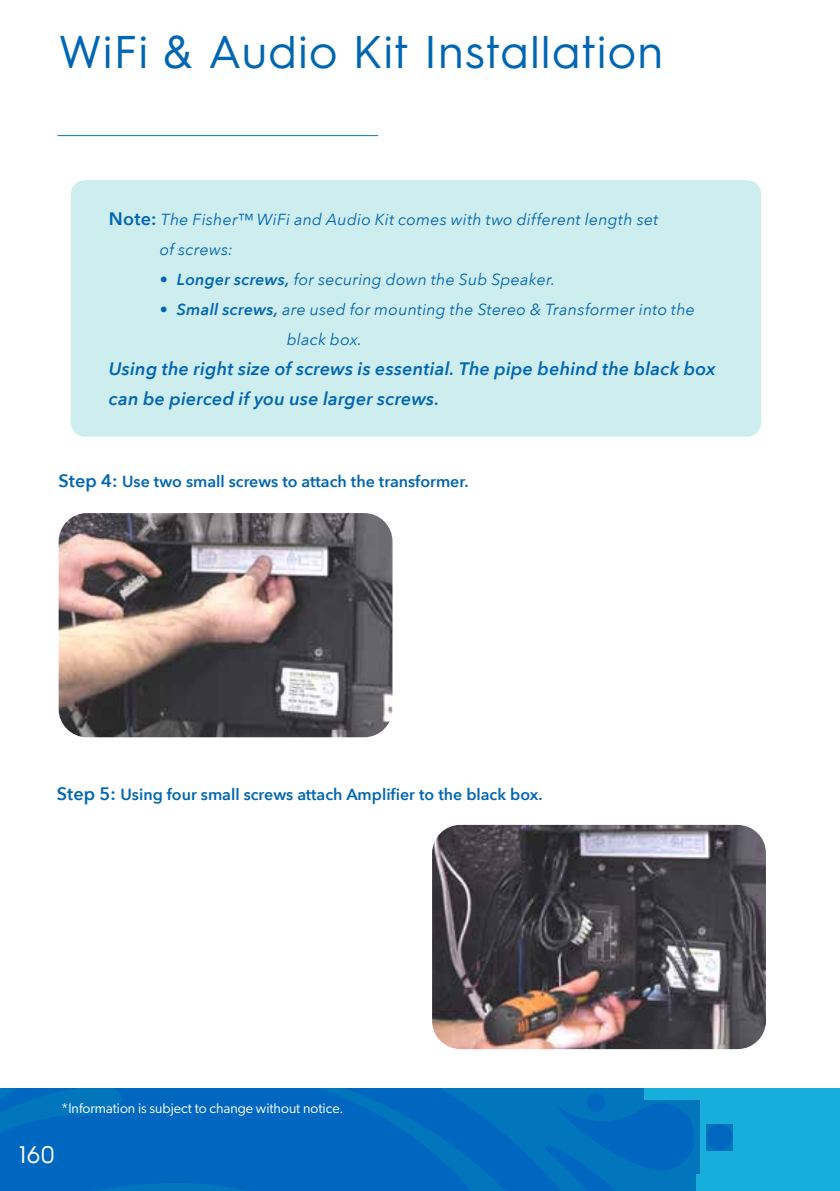
<style>
.page{position:relative;width:840px;height:1191px;background:#fff}
.page>*{position:absolute;margin:0;border:0;box-sizing:border-box;transform-origin:0 0}
.t1{font:46px "Hurme Geometric Sans 3";letter-spacing:.015em;color:#0066b3}
.t2{font:24px "Hurme Geometric Sans 3";color:#fff}
.t3{font:italic 600 18px/30px "Avenir Next";letter-spacing:.015em;color:#0066b3}
.t4{font:italic 16px/30px "Avenir Next";letter-spacing:.015em;color:#0066b3}
.t5{font:600 16px "Avenir Next";color:#0066b3}
.t6{font:14px "Gibson";color:#fff}
.s1{font-weight:600;font-style:normal;font-size:18px}
.s2{font-weight:600}
.s3{font-size:18px}
</style>
<div class="page">
<div style="left:0;top:1089px;width:839px;height:102px;background:#17aedb"></div>
<hr style="left:57px;top:135px;width:321px;height:1px;background:#0b74bb">
<svg style="left:0;top:1089px;width:643px;height:102px;background:#0069bf"></svg>
<div style="left:706px;top:1124px;width:25px;height:26px;background:#0067c0;border-radius:50%"></div>
<svg style="left:543px;top:1092px;width:155px;height:99px;background:#0171be"></svg>
<div style="left:71px;top:180px;width:689px;height:257px;background:#ceedee;border-radius:14px"></div>
<img style="left:59px;top:513px;width:333px;height:224px">
<img style="left:432px;top:825px;width:333px;height:224px">
<h1 class="t1" style="left:59px;top:20px;width:605px">WiFi &amp; Audio Kit Installation</h1>
<p class="t4" style="left:160px;top:204px;width:499px;text-indent:-51px"><span class="s1">Note:</span> The Fisher™ WiFi and Audio Kit comes with two different length set of screws:</p>
<p class="t4" style="left:160px;top:264px;width:396px"><span class="s2">• Longer screws,</span> for securing down the Sub Speaker.</p>
<p class="t4" style="left:286px;top:294px;width:409px;text-indent:-127px"><span class="s2">• Small screws,</span> are used for mounting the Stereo &amp; Transformer into the black box.</p>
<p class="t3" style="left:109px;top:353px;width:608px">Using the right size of screws is essential. The pipe behind the black box can be pierced if you use larger screws.</p>
<p class="t5" style="left:59px;top:467px;width:411px"><span class="s3">Step 4:</span> Use two small screws to attach the transformer.</p>
<p class="t5" style="left:57px;top:781px;width:487px"><span class="s3">Step 5:</span> Using four small screws attach Amplifier to the black box.</p>
<p class="t6" style="left:61px;top:1099px;width:284px">*Information is subject to change without notice.</p>
<h2 class="t2" style="left:19px;top:1137px;width:37px">160</h2>
</div>
